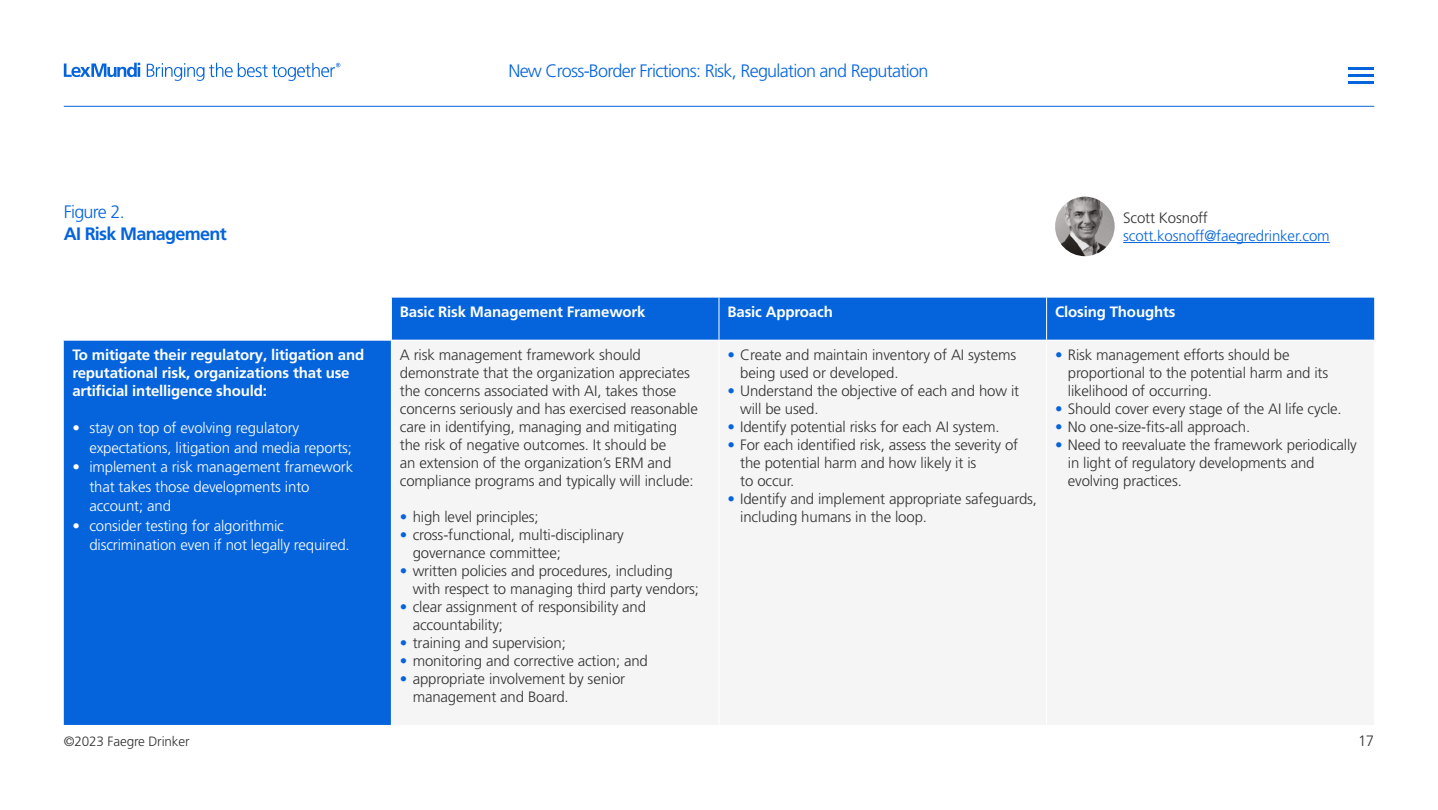
<style>
.page{position:relative;width:1438px;height:810px;background:#fff}
.page>*{position:absolute;margin:0;border:0;box-sizing:border-box;transform-origin:0 0}
.t1{font:300 18px "Frutiger LT Pro";letter-spacing:-.04em;color:#0564dc}
.t2{font:700 18px "Frutiger LT Pro";letter-spacing:-.04em;color:#0564dc}
.t3{font:300 15px/18px "Frutiger LT Pro";letter-spacing:-.01em;color:#323232}
.t4{font:300 15px/19.5px "Frutiger LT Pro";letter-spacing:-.01em;color:#fff}
.t5{font:700 15px/18px "Frutiger LT Pro";letter-spacing:-.01em;color:#fff}
.t6{font:300 15px "Frutiger LT Pro";letter-spacing:-.01em;color:#0564dc}
.t7{font:300 13.5px "Frutiger LT Pro";letter-spacing:-.01em;color:#323232}
.s1{color:#0564dc}
</style>
<div class="page">
<svg style="left:64px;top:298px;width:1309px;height:427px;background:#1870de"></svg>
<div style="left:392px;top:341px;width:981px;height:384px;background:#f5f5f5"></div>
<hr style="left:391px;top:298px;width:1px;height:42px;background:#fff">
<hr style="left:718px;top:298px;width:1px;height:42px;background:#fff">
<hr style="left:1046px;top:298px;width:1px;height:42px;background:#fff">
<hr style="left:64px;top:340px;width:327px;height:1px;background:#fff">
<hr style="left:391px;top:340px;width:328px;height:1px;background:#fff">
<hr style="left:391px;top:341px;width:1px;height:384px;background:#fff">
<hr style="left:719px;top:340px;width:327px;height:1px;background:#fff">
<hr style="left:718px;top:341px;width:1px;height:384px;background:#fff">
<hr style="left:1046px;top:340px;width:327px;height:1px;background:#fff">
<hr style="left:1046px;top:341px;width:1px;height:384px;background:#fff">
<hr style="left:64px;top:106px;width:1309px;height:1px;background:#0564dc">
<hr style="left:1123px;top:242px;width:206px;height:1px;background:#0564dc">
<hr style="left:1348px;top:67px;width:25px;height:2px;background:#0564dc">
<hr style="left:1348px;top:74px;width:25px;height:2px;background:#0564dc">
<hr style="left:1348px;top:81px;width:25px;height:2px;background:#0564dc">
<svg style="left:64px;top:63px;width:76px;height:14px"></svg>
<svg style="left:147px;top:63px;width:193px;height:18px"></svg>
<img style="left:1054px;top:197px;width:60px;height:59px;border-radius:30px">
<p class="t1" style="left:508px;top:61px;width:421px">New Cross-Border Frictions: Risk, Regulation and Reputation</p>
<p class="t1" style="left:64px;top:201px;width:62px">Figure 2.</p>
<p class="t2" style="left:64px;top:223px;width:164px">AI Risk Management</p>
<p class="t5" style="left:72px;top:346px;width:293px">To mitigate their regulatory, litigation and reputational risk, organizations that use artificial intelligence should:</p>
<p class="t4" style="left:89px;top:419px;width:264px;text-indent:-17px">• stay on top of evolving regulatory expectations, litigation and media reports;</p>
<p class="t4" style="left:89px;top:458px;width:265px;text-indent:-17px">• implement a risk management framework that takes those developments into account; and</p>
<p class="t4" style="left:89px;top:516px;width:262px;text-indent:-17px">• consider testing for algorithmic discrimination even if not legally required.</p>
<p class="t3" style="left:1123px;top:209px;width:86px">Scott Kosnoff</p>
<p class="t6" style="left:1123px;top:227px;width:208px">scott.kosnoff@faegredrinker.com</p>
<p class="t5" style="left:400px;top:303px;width:247px">Basic Risk Management Framework</p>
<p class="t5" style="left:727px;top:303px;width:107px">Basic Approach</p>
<p class="t5" style="left:1054px;top:303px;width:122px">Closing Thoughts</p>
<p class="t3" style="left:400px;top:346px;width:299px">A risk management framework should demonstrate that the organization appreciates the concerns associated with AI, takes those concerns seriously and has exercised reasonable care in identifying, managing and mitigating the risk of negative outcomes. It should be<br>an extension of the organization’s ERM and compliance programs and typically will include:</p>
<p class="t3" style="left:400px;top:508px;width:140px"><span class="s1">•</span> high level principles;</p>
<p class="t3" style="left:412px;top:526px;width:213px;text-indent:-13px"><span class="s1">•</span> cross-functional, multi-disciplinary governance committee;</p>
<p class="t3" style="left:412px;top:562px;width:288px;text-indent:-13px"><span class="s1">•</span> written policies and procedures, including with respect to managing third party vendors;</p>
<p class="t3" style="left:412px;top:598px;width:235px;text-indent:-13px"><span class="s1">•</span> clear assignment of responsibility and accountability;</p>
<p class="t3" style="left:400px;top:634px;width:167px"><span class="s1">•</span> training and supervision;</p>
<p class="t3" style="left:400px;top:652px;width:249px"><span class="s1">•</span> monitoring and corrective action; and</p>
<p class="t3" style="left:412px;top:670px;width:214px;text-indent:-13px"><span class="s1">•</span> appropriate involvement by senior management and Board.</p>
<p class="t3" style="left:740px;top:346px;width:277px;text-indent:-13px"><span class="s1">•</span> Create and maintain inventory of AI systems being used or developed.</p>
<p class="t3" style="left:740px;top:382px;width:280px;text-indent:-13px"><span class="s1">•</span> Understand the objective of each and how it will be used.</p>
<p class="t3" style="left:727px;top:418px;width:273px"><span class="s1">•</span> Identify potential risks for each AI system.</p>
<p class="t3" style="left:740px;top:436px;width:279px;text-indent:-13px"><span class="s1">•</span> For each identified risk, assess the severity of the potential harm and how likely it is<br>to occur.</p>
<p class="t3" style="left:740px;top:490px;width:298px;text-indent:-13px"><span class="s1">•</span> Identify and implement appropriate safeguards, including humans in the loop.</p>
<p class="t3" style="left:1067px;top:346px;width:262px;text-indent:-13px"><span class="s1">•</span> Risk management efforts should be proportional to the potential harm and its likelihood of occurring.</p>
<p class="t3" style="left:1054px;top:400px;width:288px"><span class="s1">•</span> Should cover every stage of the AI life cycle.</p>
<p class="t3" style="left:1054px;top:418px;width:196px"><span class="s1">•</span> No one-size-fits-all approach.</p>
<p class="t3" style="left:1067px;top:436px;width:290px;text-indent:-13px"><span class="s1">•</span> Need to reevaluate the framework periodically in light of regulatory developments and evolving practices.</p>
<p class="t7" style="left:64px;top:734px;width:127px">©2023 Faegre Drinker</p>
<p class="t3" style="left:1357px;top:732px;width:18px">17</p>
</div>
